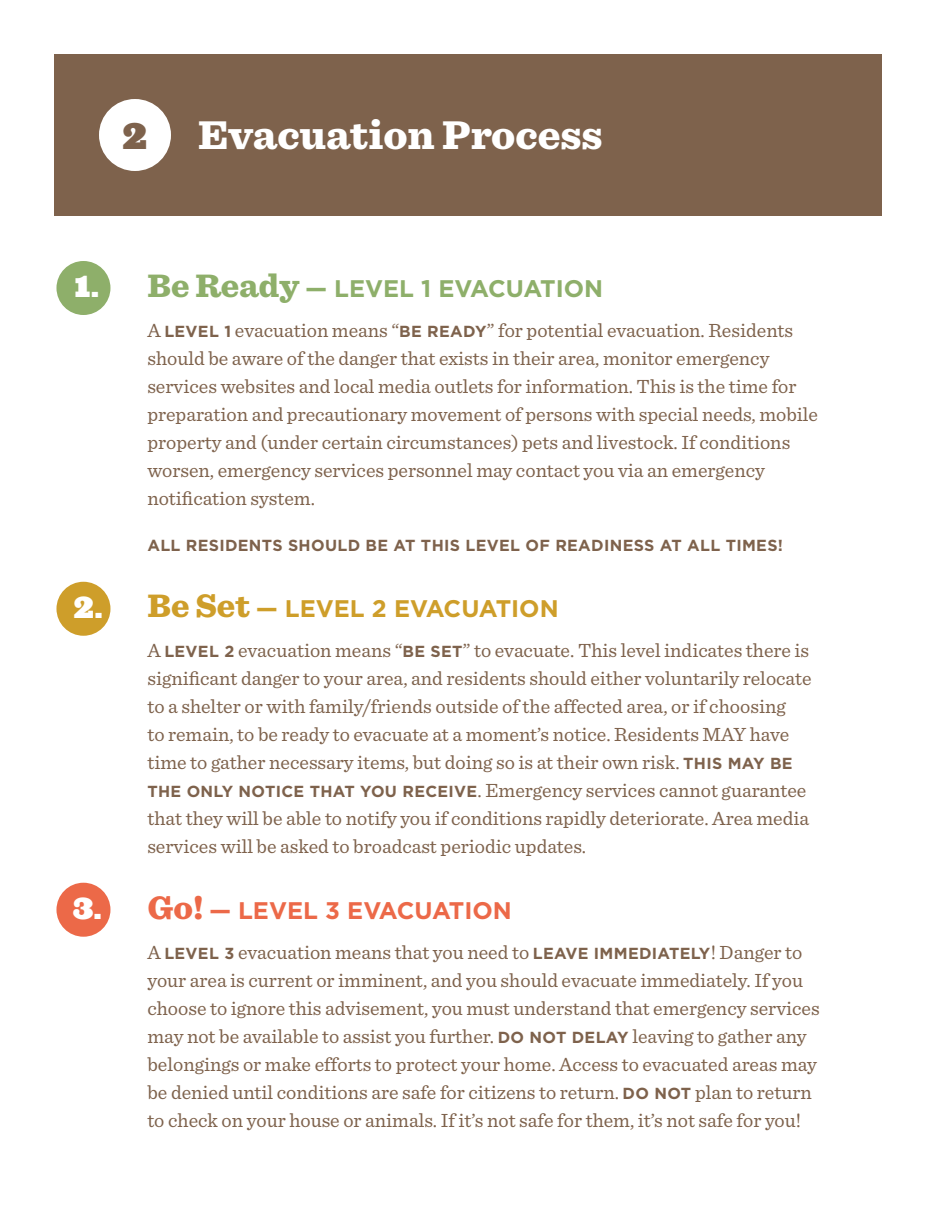
<style>
.page{position:relative;width:936px;height:1224px;background:#fff}
.page>*{position:absolute;margin:0;border:0;box-sizing:border-box;transform-origin:0 0}
.page_title{font:900 42px "Sentinel";color:#fff}
.t1{font:900 34px "Ziggurat";color:#7e624c}
.t2{font:900 28px "Ziggurat";color:#fff}
.new_heading{font:700 24px "Gotham";color:#8eaf6a}
.new_heading-2{font:700 24px "Gotham";color:#ce9e2a}
.new_heading-3{font:700 24px "Gotham";color:#ec6948}
.body{font:20px/28px "Sentinel";color:#7e624c}
.body-2{font:700 16px "Gotham";letter-spacing:.02em;color:#7e624c}
.s1{font-family:"Sentinel";font-weight:900;font-size:34px}
.s2{font-family:"Gotham";font-weight:700;font-size:16px}
</style>
<div class="page">
<div style="left:54px;top:54px;width:828px;height:162px;background:#7e624c"></div>
<div style="left:99px;top:99px;width:72px;height:72px;background:#fff;border-radius:50%"></div>
<div style="left:56px;top:261px;width:54px;height:54px;background:#8eaf6a;border-radius:50%"></div>
<div style="left:56px;top:582px;width:54px;height:54px;background:#ce9e2a;border-radius:50%"></div>
<div style="left:56px;top:883px;width:54px;height:54px;background:#ec6948;border-radius:50%"></div>
<p class="t1" style="left:121px;top:107px;width:28px">2</p>
<p class="page_title" style="left:198px;top:108px;width:406px">Evacuation Process</p>
<p class="t2" style="left:75px;top:263px;width:25px">1.</p>
<p class="t2" style="left:73px;top:584px;width:31px">2.</p>
<p class="t2" style="left:72px;top:885px;width:31px">3.</p>
<p class="new_heading" style="left:147px;top:273px;width:457px"><span class="s1">Be Ready</span> — LEVEL 1 EVACUATION</p>
<p class="body" style="left:147px;top:316px;width:672px">A <span class="s2">LEVEL 1</span> evacuation means “<span class="s2">BE READY</span>” for potential evacuation. Residents should be aware of the danger that exists in their area, monitor emergency services websites and local media outlets for information. This is the time for preparation and precautionary movement of persons with special needs, mobile property and (under certain circumstances) pets and livestock. If conditions worsen, emergency services personnel may contact you via an emergency notification system.</p>
<p class="body-2" style="left:147px;top:535px;width:637px">ALL RESIDENTS SHOULD BE AT THIS LEVEL OF READINESS AT ALL TIMES!</p>
<p class="new_heading-2" style="left:147px;top:593px;width:413px"><span class="s1">Be Set</span> — LEVEL 2 EVACUATION</p>
<p class="body" style="left:147px;top:636px;width:666px">A <span class="s2">LEVEL 2</span> evacuation means “<span class="s2">BE SET</span>” to evacuate. This level indicates there is significant danger to your area, and residents should either voluntarily relocate to a shelter or with family/friends outside of the affected area, or if choosing<br>to remain, to be ready to evacuate at a moment’s notice. Residents MAY have time to gather necessary items, but doing so is at their own risk. <span class="s2">THIS MAY BE THE ONLY NOTICE THAT YOU RECEIVE</span>. Emergency services cannot guarantee that they will be able to notify you if conditions rapidly deteriorate. Area media services will be asked to broadcast periodic updates.</p>
<p class="new_heading-3" style="left:147px;top:895px;width:366px"><span class="s1">Go!</span> — LEVEL 3 EVACUATION</p>
<p class="body" style="left:147px;top:938px;width:674px">A <span class="s2">LEVEL 3</span> evacuation means that you need to <span class="s2">LEAVE IMMEDIATELY</span>! Danger to your area is current or imminent, and you should evacuate immediately. If you choose to ignore this advisement, you must understand that emergency services may not be available to assist you further. <span class="s2">DO NOT DELAY</span> leaving to gather any belongings or make efforts to protect your home. Access to evacuated areas may be denied until conditions are safe for citizens to return. <span class="s2">DO NOT</span> plan to return to check on your house or animals. If it’s not safe for them, it’s not safe for you!</p>
</div>
